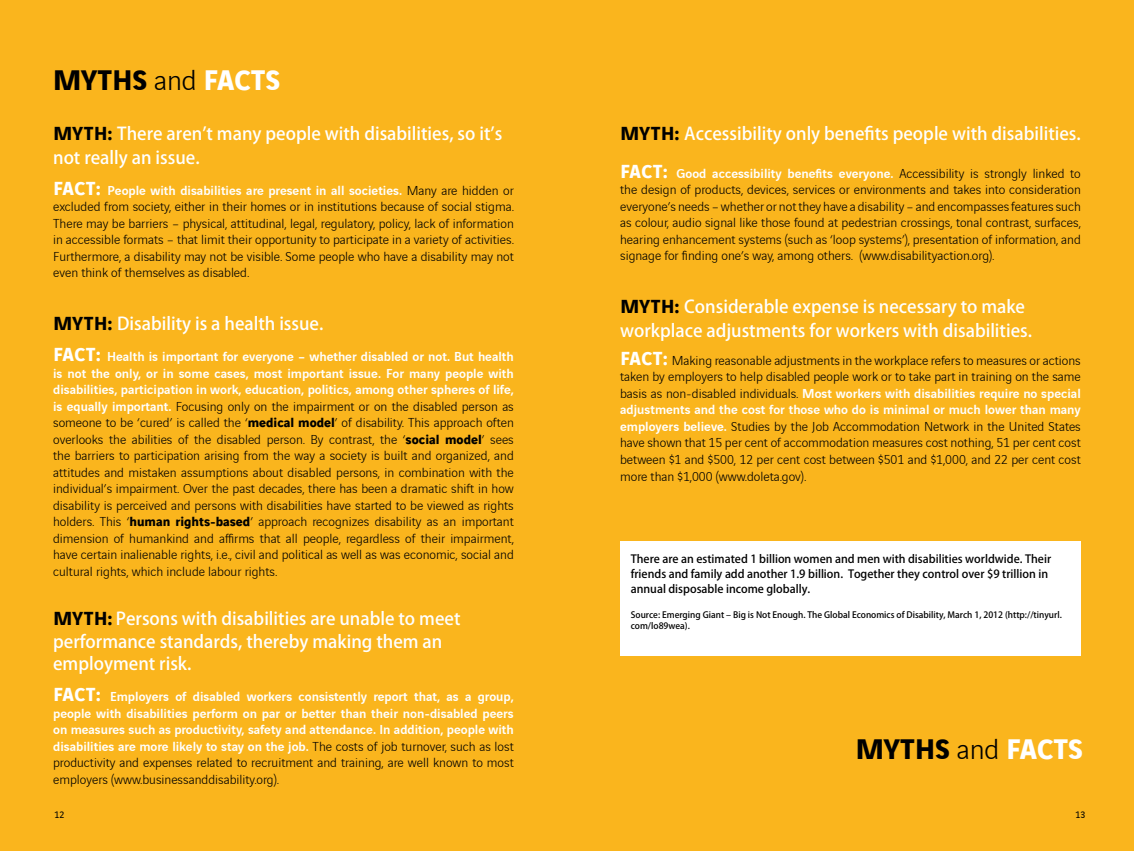
<style>
.page{position:relative;width:1134px;height:851px;background:#fff}
.page>*{position:absolute;margin:0;border:0;box-sizing:border-box;transform-origin:0 0}
.t1{font:700 30px "Vinci Sans";color:#000}
.t2{font:500 17.5px/24px "Koz Go Pro";color:#fff}
.t3{font:300 13.75px/16.5px "Vinci Sans";color:#000;text-align:justify}
.t4{font:500 13.75px/16.5px "Vinci Sans";color:#fff;text-align:justify}
.t5{font:500 11.25px/15px "Koz Go Pro";color:#000}
.t6{font:10px "Vinci Sans";color:#000}
.t7{font:500 8.75px/11.2px "Koz Go Pro";color:#000}
.s1{font-weight:300}
.s2{color:#fff}
.s3{font-family:"Vinci Sans";font-weight:700;font-size:20px;color:#000}
.s4{font-weight:700;font-size:20px;color:#fff}
.s5{font-weight:500;color:#fff}
.s6{font-weight:700}
.s7{font-weight:700;font-size:20px}
.s8{font-weight:300;color:#000}
</style>
<div class="page">
<div style="left:0;top:0;width:1134px;height:850px;background:#fab51d"></div>
<div style="left:620px;top:541px;width:461px;height:115px;background:#fff"></div>
<h1 class="t1" style="left:53px;top:56px;width:229px">MYTHS <span class="s1">and</span> <span class="s2">FACTS</span></h1>
<p class="t2" style="left:53px;top:122px;width:451px"><span class="s3">MYTH:</span> There aren’t many people with disabilities, so it’s not really an issue.</p>
<p class="t3" style="left:53px;top:181px;width:462px"><span class="s4">FACT:</span> <span class="s5">People with disabilities are present in all societies.</span> Many are hidden or excluded from society, either in their homes or in institutions because of social stigma.<br>There may be barriers – physical, attitudinal, legal, regulatory, policy, lack of information in accessible formats – that limit their opportunity to participate in a variety of activities.<br>Furthermore, a disability may not be visible. Some people who have a disability may not even think of themselves as disabled.</p>
<p class="t2" style="left:53px;top:312px;width:272px"><span class="s3">MYTH:</span> Disability is a health issue.</p>
<p class="t3" style="left:53px;top:347px;width:462px"><span class="s4">FACT:</span> <span class="s5">Health is important for everyone – whether disabled or not. But health is not the only, or in some cases, most important issue. For many people with disabilities, participation in work, education, politics, among other spheres of life, is equally important.</span> Focusing only on the impairment or on the disabled person as someone to be ‘cured’ is called the ‘<span class="s6">medical model</span>’ of disability. This approach often overlooks the abilities of the disabled person. By contrast, the ‘<span class="s6">social model</span>’ sees the barriers to participation arising from the way a society is built and organized, and attitudes and mistaken assumptions about disabled persons, in combination with the individual’s impairment. Over the past decades, there has been a dramatic shift in how disability is perceived and persons with disabilities have started to be viewed as rights holders. This ‘<span class="s6">human rights-based</span>’ approach recognizes disability as an important dimension of humankind and affirms that all people, regardless of their impairment, have certain inalienable rights, i.e., civil and political as well as was economic, social and cultural rights, which include labour rights.</p>
<p class="t2" style="left:53px;top:608px;width:409px;line-height:22.5px"><span class="s3">MYTH:</span> Persons with disabilities are unable to meet performance standards, thereby making them an employment risk.</p>
<p class="t4" style="left:53px;top:687px;width:462px"><span class="s7">FACT:</span> Employers of disabled workers consistently report that, as a group, people with disabilities perform on par or better than their non-disabled peers on measures such as productivity, safety and attendance. In addition, people with disabilities are more likely to stay on the job. <span class="s8">The costs of job turnover, such as lost productivity and expenses related to recruitment and training, are well known to most employers (www.businessanddisability.org).</span></p>
<p class="t2" style="left:620px;top:122px;width:462px"><span class="s3">MYTH:</span> Accessibility only benefits people with disabilities.</p>
<p class="t3" style="left:620px;top:164px;width:462px"><span class="s4">FACT:</span> <span class="s5">Good accessibility benefits everyone.</span> Accessibility is strongly linked to the design of products, devices, services or environments and takes into consideration everyone’s needs – whether or not they have a disability – and encompasses features such as colour, audio signal like those found at pedestrian crossings, tonal contrast, surfaces, hearing enhancement systems (such as ‘loop systems’), presentation of information, and signage for finding one’s way, among others. (www.disabilityaction.org).</p>
<p class="t2" style="left:620px;top:295px;width:413px"><span class="s3">MYTH:</span> Considerable expense is necessary to make workplace adjustments for workers with disabilities.</p>
<p class="t3" style="left:620px;top:350px;width:462px"><span class="s4">FACT:</span> Making reasonable adjustments in the workplace refers to measures or actions taken by employers to help disabled people work or to take part in training on the same basis as non-disabled individuals. <span class="s5">Most workers with disabilities require no special adjustments and the cost for those who do is minimal or much lower than many employers believe.</span> Studies by the Job Accommodation Network in the United States have shown that 15 per cent of accommodation measures cost nothing, 51 per cent cost between $1 and $500, 12 per cent cost between $501 and $1,000, and 22 per cent cost more than $1,000 (www.doleta.gov).</p>
<p class="t5" style="left:631px;top:552px;width:422px">There are an estimated 1 billion women and men with disabilities worldwide. Their friends and family add another 1.9 billion. Together they control over $9 trillion in annual disposable income globally.</p>
<p class="t7" style="left:631px;top:609px;width:432px">Source: Emerging Giant – Big is Not Enough. The Global Economics of Disability, March 1, 2012 (http://tinyurl. com/lo89wea).</p>
<h1 class="t1" style="left:856px;top:725px;width:229px">MYTHS <span class="s1">and</span> <span class="s2">FACTS</span></h1>
<p class="t6" style="left:54px;top:807px;width:11px">12</p>
<p class="t6" style="left:1075px;top:807px;width:12px">13</p>
</div>
